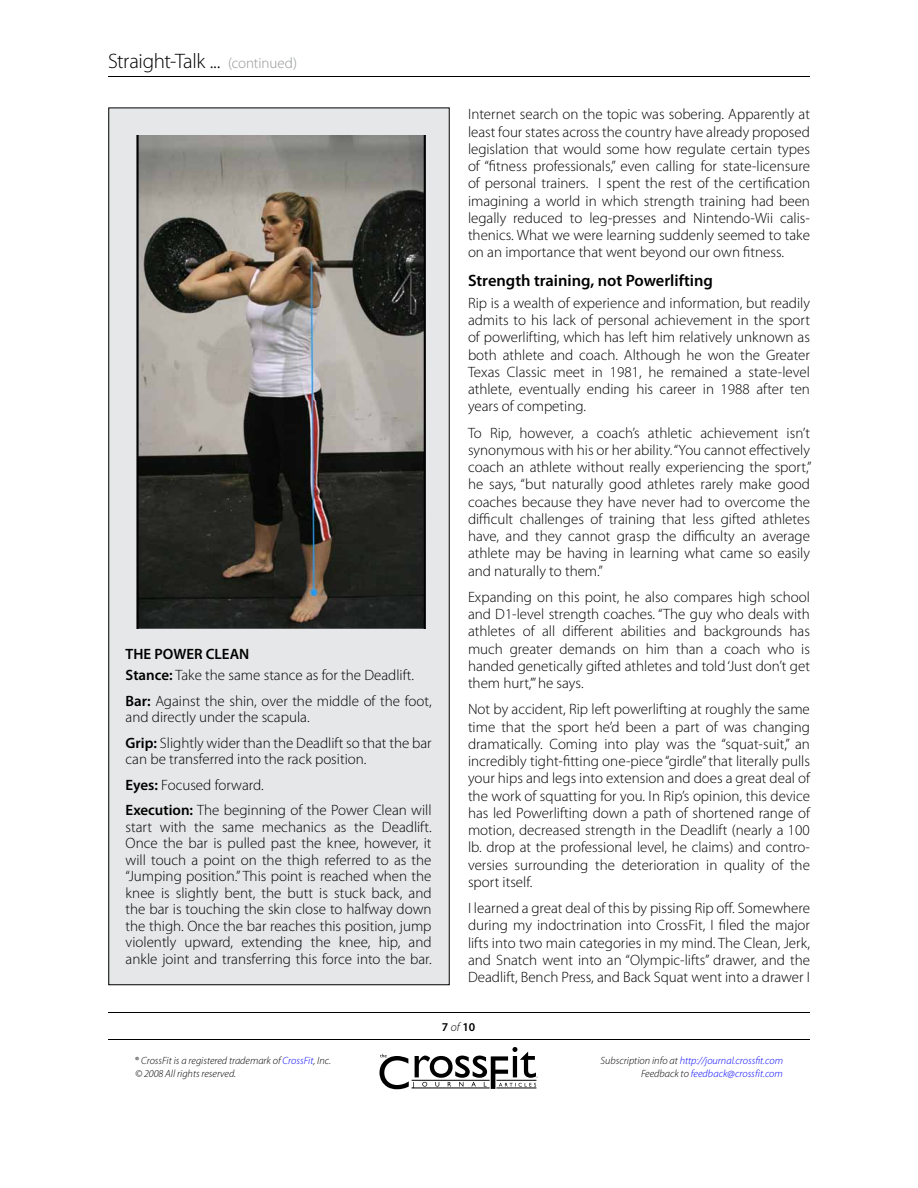
<style>
.page{position:relative;width:918px;height:1188px;background:#fff}
.page>*{position:absolute;margin:0;border:0;box-sizing:border-box;transform-origin:0 0}
.t1{font:300 21px "Myriad Pro";letter-spacing:-.015em;color:#000}
.t2{font:600 16.5px "Myriad Pro";color:#000}
.t3{font:300 15px/17.2px "Myriad Pro";color:#000;text-align:justify}
.t4{font:600 12px "Myriad Pro";color:#000}
.t5{font:italic 300 10.5px/12.6px "Myriad Pro";color:#00f;text-align:right}
.t6{font:italic 300 10.5px/12.6px "Myriad Pro";color:#000}
.s1{font-size:15px;color:#939598}
.s2{font-weight:600}
.s3{font-weight:300;font-style:italic}
.s4{font-style:normal}
.s5{color:#00f}
.s6{color:#000}
</style>
<div class="page">
<svg style="left:379px;top:1047px;width:159px;height:42px"></svg>
<hr style="left:108px;top:1012px;width:702px;height:1px;background:#000">
<hr style="left:108px;top:1039px;width:702px;height:1px;background:#000">
<hr style="left:108px;top:76px;width:702px;height:1px;background:#000">
<div style="left:109px;top:108px;width:340px;height:877px;background:#e6e7e8"></div>
<img style="left:136px;top:135px;width:290px;height:494px">
<h1 class="t1" style="left:108px;top:50px;width:190px">Straight-Talk ... <span class="s1">(continued)</span></h1>
<p class="t3" style="left:126px;top:644px;width:290px;line-height:21px"><span class="s2">THE POWER CLEAN<br>Stance:</span> Take the same stance as for the Deadlift.</p>
<p class="t3" style="left:126px;top:693px;width:307px;line-height:16.5px"><span class="s2">Bar:</span> Against the shin, over the middle of the foot, and directly under the scapula.</p>
<p class="t3" style="left:126px;top:735px;width:307px;line-height:16.5px"><span class="s2">Grip:</span> Slightly wider than the Deadlift so that the bar can be transferred into the rack position.</p>
<p class="t3" style="left:126px;top:772px;width:307px;line-height:25.5px"><span class="s2">Eyes:</span> Focused forward.<br><span class="s2">Execution:</span> The beginning of the Power Clean will</p>
<p class="t3" style="left:126px;top:819px;width:308px;line-height:16.5px">start with the same mechanics as the Deadlift.<br>Once the bar is pulled past the knee, however, it will touch a point on the thigh referred to as the “Jumping position.” This point is reached when the knee is slightly bent, the butt is stuck back, and the bar is touching the skin close to halfway down the thigh. Once the bar reaches this position, jump violently upward, extending the knee, hip, and ankle joint and transferring this force into the bar.</p>
<p class="t3" style="left:468px;top:106px;width:344px">Internet search on the topic was sobering. Apparently at least four states across the country have already proposed legislation that would some how regulate certain types of “fitness professionals,” even calling for state-licensure of personal trainers. I spent the rest of the certification imagining a world in which strength training had been legally reduced to leg-presses and Nintendo-Wii calis&shy;thenics. What we were learning suddenly seemed to take on an importance that went beyond our own fitness.</p>
<p class="t2" style="left:468px;top:271px;width:247px">Strength training, not Powerlifting</p>
<p class="t3" style="left:468px;top:294px;width:344px">Rip is a wealth of experience and information, but readily admits to his lack of personal achievement in the sport of powerlifting, which has left him relatively unknown as both athlete and coach. Although he won the Greater Texas Classic meet in 1981, he remained a state-level athlete, eventually ending his career in 1988 after ten years of competing.</p>
<p class="t3" style="left:468px;top:424px;width:345px">To Rip, however, a coach’s athletic achievement isn’t synonymous with his or her ability. “You cannot effectively coach an athlete without really experiencing the sport,” he says, “but naturally good athletes rarely make good coaches because they have never had to overcome the difficult challenges of training that less gifted athletes have, and they cannot grasp the difficulty an average athlete may be having in learning what came so easily and naturally to them.”</p>
<p class="t3" style="left:468px;top:588px;width:344px">Expanding on this point, he also compares high school and D1-level strength coaches. “The guy who deals with athletes of all different abilities and backgrounds has much greater demands on him than a coach who is handed genetically gifted athletes and told ‘Just don’t get them hurt,’” he says.</p>
<p class="t3" style="left:468px;top:701px;width:344px">Not by accident, Rip left powerlifting at roughly the same time that the sport he’d been a part of was changing dramatically. Coming into play was the “squat-suit,” an incredibly tight-fitting one-piece “girdle” that literally pulls your hips and legs into extension and does a great deal of the work of squatting for you. In Rip’s opinion, this device has led Powerlifting down a path of shortened range of motion, decreased strength in the Deadlift (nearly a 100 lb. drop at the professional level, he claims) and contro&shy;versies surrounding the deterioration in quality of the sport itself.</p>
<p class="t3" style="left:468px;top:900px;width:344px">I learned a great deal of this by pissing Rip off. Somewhere during my indoctrination into CrossFit, I filed the major lifts into two main categories in my mind. The Clean, Jerk, and Snatch went into an “Olympic-lifts” drawer, and the Deadlift, Bench Press, and Back Squat went into a drawer I</p>
<p class="t4" style="left:442px;top:1020px;width:35px">7 <span class="s3">of</span> 10</p>
<p class="t6" style="left:135px;top:1055px;width:198px"><span class="s4">®</span> CrossFit is a registered trademark of <span class="s5">CrossFit</span>, Inc. © 2008 All rights reserved.</p>
<p class="t5" style="left:601px;top:1055px;width:184px"><span class="s6">Subscription info at</span> http://journal.crossfit.com<br><span class="s6">Feedback to</span> feedback@crossfit.com</p>
</div>
